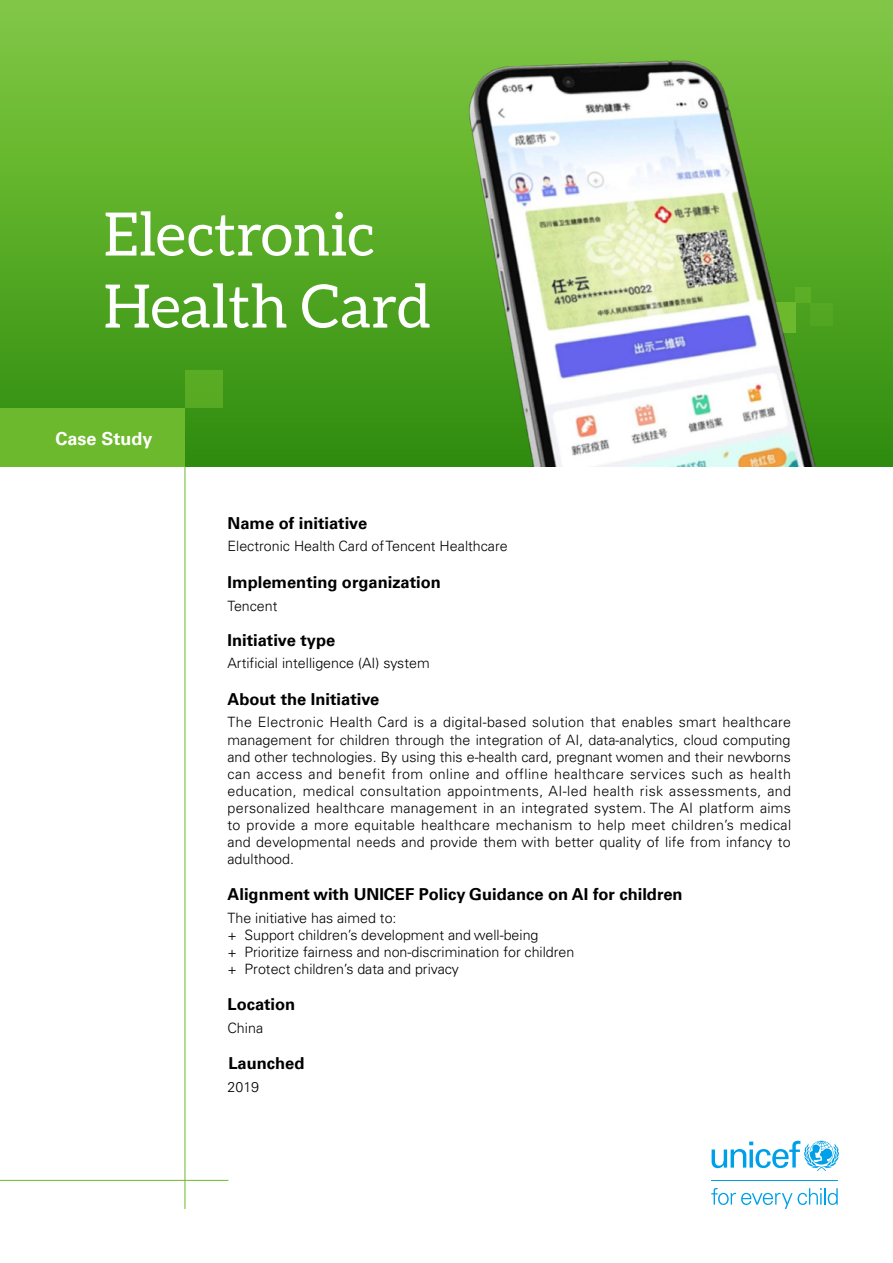
<style>
.page{position:relative;width:893px;height:1263px;background:#fff}
.page>*{position:absolute;margin:0;border:0;box-sizing:border-box;transform-origin:0 0}
.t1{font:60px/72px "Aleo";color:#fff}
.t2{font:700 18px "Univers";color:#fff}
.t3{font:700 16.5px "Univers";color:#000}
.t4{font:300 14.25px/17.1px "Univers";color:#000}
</style>
<div class="page">
<div style="left:0;top:0;width:893px;height:466px;background:linear-gradient(to bottom,#83ca44,#2f8d0c)"></div>
<div style="left:0;top:408px;width:185px;height:58px;background:#6cb92d"></div>
<div style="left:185px;top:370px;width:37px;height:38px;background:#58ab23"></div>
<svg style="left:712px;top:1141px;width:127px;height:30px"></svg>
<hr style="left:711px;top:1180px;width:127px;height:1px;background:#00a0e9">
<svg style="left:711px;top:1188px;width:127px;height:21px"></svg>
<hr style="left:185px;top:466px;width:1px;height:743px;background:#6cb92d">
<hr style="left:0;top:1180px;width:228px;height:1px;background:#6cb92d">
<div style="left:810px;top:303px;width:22px;height:22px;background:#53a621"></div>
<img style="left:469px;top:60px;width:347px;height:406px">
<h1 class="t1" style="left:104px;top:197px;width:329px">Electronic<br>Health Card</h1>
<p class="t2" style="left:56px;top:428px;width:99px">Case Study</p>
<p class="t3" style="left:227px;top:513px;width:141px">Name of initiative</p>
<p class="t4" style="left:227px;top:537px;width:282px">Electronic Health Card of Tencent Healthcare</p>
<p class="t3" style="left:227px;top:572px;width:215px">Implementing organization</p>
<p class="t4" style="left:227px;top:597px;width:52px">Tencent</p>
<p class="t3" style="left:227px;top:630px;width:109px">Initiative type</p>
<p class="t4" style="left:227px;top:655px;width:204px">Artificial intelligence (AI) system</p>
<p class="t3" style="left:227px;top:689px;width:153px">About the Initiative</p>
<p class="t4" style="left:228px;top:714px;width:565px;text-align:justify">The Electronic Health Card is a digital-based solution that enables smart healthcare management for children through the integration of AI, data-analytics, cloud computing and other technologies. By using this e-health card, pregnant women and their newborns can access and benefit from online and offline healthcare services such as health education, medical consultation appointments, AI-led health risk assessments, and personalized healthcare management in an integrated system. The AI platform aims to provide a more equitable healthcare mechanism to help meet children’s medical and developmental needs and provide them with better quality of life from infancy to adulthood.</p>
<p class="t3" style="left:227px;top:884px;width:457px">Alignment with UNICEF Policy Guidance on AI for children</p>
<p class="t4" style="left:227px;top:909px;width:348px">The initiative has aimed to:<br>+ Support children’s development and well-being<br>+ Prioritize fairness and non-discrimination for children + Protect children’s data and privacy</p>
<p class="t3" style="left:227px;top:995px;width:69px">Location</p>
<p class="t4" style="left:227px;top:1019px;width:37px">China</p>
<p class="t3" style="left:228px;top:1054px;width:78px">Launched</p>
<p class="t4" style="left:227px;top:1078px;width:33px">2019</p>
</div>
